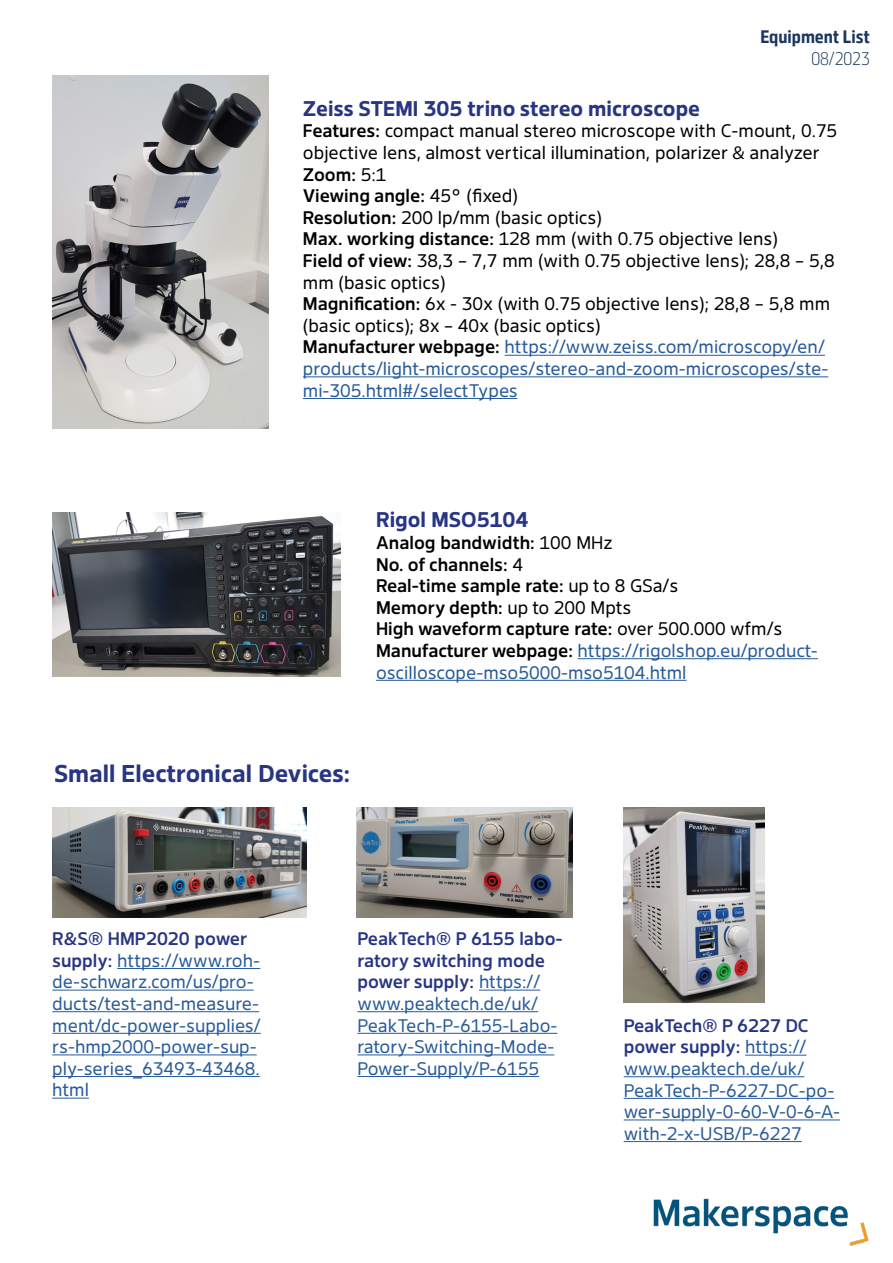
<style>
.page{position:relative;width:893px;height:1263px;background:#fff}
.page>*{position:absolute;margin:0;border:0;box-sizing:border-box;transform-origin:0 0}
.t1{font:700 24px "Desy Sans";color:#283583}
.t2{font:700 21px "Desy Sans";color:#283583}
.t3{font:18px/21.6px "Desy Sans";color:#000}
.t4{font:18px/21.6px "Desy Sans";color:#275b9b}
.t5{font:500 18px/21.6px "Desy Sans";color:#000}
.t6{font:700 18px "Desy Sans Office Cn";color:#1b365e}
.t7{font:300 18px "Desy Sans Cn";color:#1b365e}
.s1{font-weight:500}
.s2{color:#275b9b}
.s3{font-weight:400}
.s4{font-weight:400;color:#275b9b}
.s5{font-weight:500;color:#283583}
</style>
<div class="page">
<img style="left:653px;top:1198px;width:216px;height:48px">
<img style="left:52px;top:75px;width:216px;height:354px">
<hr style="left:505px;top:355px;width:320px;height:1px;background:#275b9b">
<hr style="left:303px;top:376px;width:525px;height:1px;background:#275b9b">
<hr style="left:303px;top:398px;width:214px;height:1px;background:#275b9b">
<hr style="left:578px;top:658px;width:240px;height:1px;background:#275b9b">
<hr style="left:376px;top:680px;width:310px;height:1px;background:#275b9b">
<img style="left:52px;top:512px;width:288px;height:164px">
<img style="left:52px;top:808px;width:255px;height:109px">
<hr style="left:117px;top:968px;width:143px;height:1px;background:#275b9b">
<hr style="left:52px;top:990px;width:202px;height:1px;background:#275b9b">
<hr style="left:52px;top:1011px;width:207px;height:1px;background:#275b9b">
<hr style="left:52px;top:1033px;width:209px;height:1px;background:#275b9b">
<hr style="left:52px;top:1054px;width:205px;height:1px;background:#275b9b">
<hr style="left:52px;top:1076px;width:208px;height:1px;background:#275b9b">
<hr style="left:52px;top:1098px;width:37px;height:1px;background:#275b9b">
<hr style="left:479px;top:990px;width:61px;height:1px;background:#275b9b">
<hr style="left:357px;top:1011px;width:181px;height:1px;background:#275b9b">
<hr style="left:357px;top:1033px;width:200px;height:1px;background:#275b9b">
<hr style="left:357px;top:1054px;width:197px;height:1px;background:#275b9b">
<hr style="left:357px;top:1076px;width:182px;height:1px;background:#275b9b">
<hr style="left:745px;top:1055px;width:61px;height:1px;background:#275b9b">
<hr style="left:624px;top:1076px;width:180px;height:1px;background:#275b9b">
<hr style="left:624px;top:1098px;width:210px;height:1px;background:#275b9b">
<hr style="left:624px;top:1119px;width:216px;height:1px;background:#275b9b">
<hr style="left:624px;top:1141px;width:178px;height:1px;background:#275b9b">
<img style="left:356px;top:808px;width:217px;height:109px">
<img style="left:624px;top:808px;width:141px;height:194px">
<p class="t6" style="left:760px;top:26px;width:111px">Equipment List</p>
<p class="t7" style="left:811px;top:48px;width:60px">08/2023</p>
<p class="t2" style="left:303px;top:96px;width:399px">Zeiss STEMI 305 trino stereo microscope</p>
<p class="t3" style="left:303px;top:120px;width:536px"><span class="s1">Features:</span> compact manual stereo microscope with C-mount, 0.75 objective lens, almost vertical illumination, polarizer &amp; analyzer <span class="s1">Zoom:</span> 5:1<br><span class="s1">Viewing angle:</span> 45° (fixed)<br><span class="s1">Resolution:</span> 200 lp/mm (basic optics)<br><span class="s1">Max. working distance:</span> 128 mm (with 0.75 objective lens)<br><span class="s1">Field of view:</span> 38,3 – 7,7 mm (with 0.75 objective lens); 28,8 – 5,8 mm (basic optics)<br><span class="s1">Magnification:</span> 6x - 30x (with 0.75 objective lens); 28,8 – 5,8 mm (basic optics); 8x – 40x (basic optics)<br><span class="s1">Manufacturer webpage:</span> <span class="s2">https://www.zeiss.com/microscopy/en/ products/light-microscopes/stereo-and-zoom-microscopes/ste&shy;mi-305.html#/selectTypes</span></p>
<p class="t2" style="left:376px;top:507px;width:154px">Rigol MSO5104</p>
<p class="t5" style="left:376px;top:532px;width:443px">Analog bandwidth: <span class="s3">100 MHz<br></span>No. of channels: <span class="s3">4<br></span>Real-time sample rate: <span class="s3">up to 8 GSa/s<br></span>Memory depth: <span class="s3">up to 200 Mpts<br></span>High waveform capture rate: <span class="s3">over 500.000 wfm/s </span>Manufacturer webpage: <span class="s4">https://rigolshop.eu/product&shy;oscilloscope-mso5000-mso5104.html</span></p>
<h1 class="t1" style="left:54px;top:759px;width:298px">Small Electronical Devices:</h1>
<p class="t4" style="left:52px;top:928px;width:210px"><span class="s5">R&amp;S® HMP2020 power supply:</span> https://www.roh&shy;de-schwarz.com/us/pro&shy;ducts/test-and-measure&shy;ment/dc-power-supplies/ rs-hmp2000-power-sup&shy;ply-series_63493-43468. html</p>
<p class="t4" style="left:357px;top:928px;width:207px"><span class="s5">PeakTech® P 6155 labo&shy;ratory switching mode power supply:</span> https:// www.peaktech.de/uk/<br>PeakTech-P-6155-Labo&shy;ratory-Switching-Mode-<br>Power-Supply/P-6155</p>
<p class="t4" style="left:624px;top:1014px;width:218px"><span class="s5">PeakTech® P 6227 DC power supply:</span> https:// www.peaktech.de/uk/<br>PeakTech-P-6227-DC-po&shy;wer-supply-0-60-V-0-6-A&shy;with-2-x-USB/P-6227</p>
</div>
